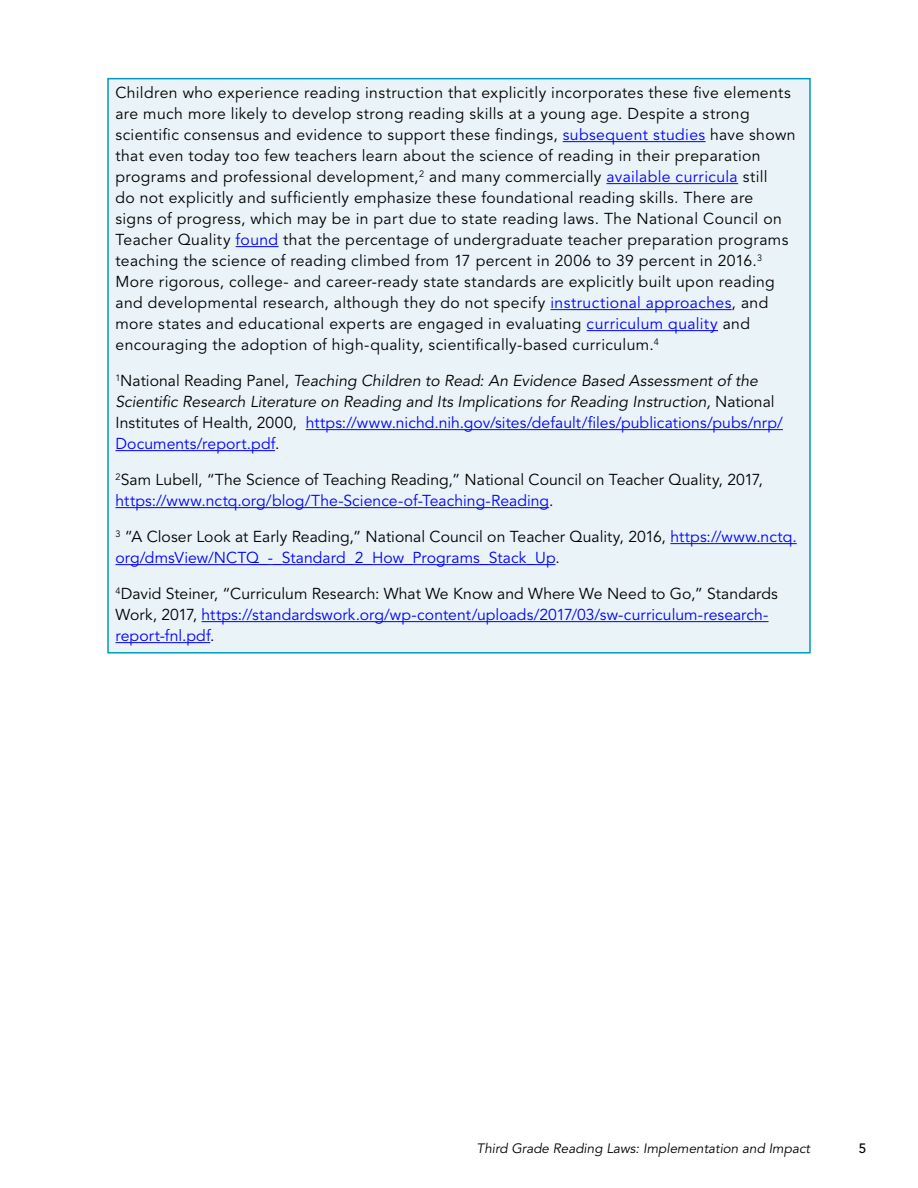
<style>
.page{position:relative;width:918px;height:1188px;background:#fff}
.page>*{position:absolute;margin:0;border:0;box-sizing:border-box;transform-origin:0 0}
.t1{font:15.75px/21px "Avenir LT Std";letter-spacing:.02em;color:#000}
.t2{font:15.75px/21px "Avenir LT Std";letter-spacing:.005em;color:#00f}
.t3{font:italic 15.75px/21px "Avenir LT Std";color:#000}
.t4{font:15.75px/21px "Avenir LT Std";color:#000}
.t5{font:italic 13.5px "Avenir LT Std";color:#000}
.t6{font:500 13.5px "Avenir LT Std";color:#000}
.s1{color:#00f}
.s2{font-style:normal}
.s3{font-style:normal;color:#00f}
.s4{color:#000}
</style>
<div class="page">
<div style="left:108px;top:79px;width:702px;height:574px;background:#eaf4f8"></div>
<hr style="left:563px;top:141px;width:143px;height:1px;background:#00f">
<hr style="left:606px;top:183px;width:132px;height:1px;background:#00f">
<hr style="left:236px;top:246px;width:43px;height:1px;background:#00f">
<hr style="left:551px;top:309px;width:181px;height:1px;background:#00f">
<hr style="left:587px;top:330px;width:131px;height:1px;background:#00f">
<hr style="left:306px;top:429px;width:477px;height:1px;background:#00f">
<hr style="left:116px;top:450px;width:159px;height:1px;background:#00f">
<hr style="left:116px;top:507px;width:433px;height:1px;background:#00f">
<hr style="left:670px;top:543px;width:127px;height:1px;background:#00f">
<hr style="left:116px;top:564px;width:439px;height:1px;background:#00f">
<hr style="left:202px;top:621px;width:567px;height:1px;background:#00f">
<hr style="left:116px;top:642px;width:94px;height:1px;background:#00f">
<p class="t1" style="left:115px;top:83px;width:682px">Children who experience reading instruction that explicitly incorporates these five elements are much more likely to develop strong reading skills at a young age. Despite a strong scientific consensus and evidence to support these findings, <span class="s1">subsequent studies</span> have shown that even today too few teachers learn about the science of reading in their preparation programs and professional development,<sup>2</sup> and many commercially <span class="s1">available curricula</span> still<br>do not explicitly and sufficiently emphasize these foundational reading skills. There are<br>signs of progress, which may be in part due to state reading laws. The National Council on Teacher Quality <span class="s1">found</span> that the percentage of undergraduate teacher preparation programs teaching the science of reading climbed from 17 percent in 2006 to 39 percent in 2016.<sup>3<br></sup>More rigorous, college- and career-ready state standards are explicitly built upon reading and developmental research, although they do not specify <span class="s1">instructional approaches</span>, and more states and educational experts are engaged in evaluating <span class="s1">curriculum quality</span> and encouraging the adoption of high-quality, scientifically-based curriculum.<sup>4</sup></p>
<p class="t3" style="left:115px;top:371px;width:669px"><sup>1</sup><span class="s2">National Reading Panel,</span> Teaching Children to Read: An Evidence Based Assessment of the Scientific Research Literature on Reading and Its Implications for Reading Instruction, <span class="s2">National Institutes of Health, 2000,</span> <span class="s3">https://www.nichd.nih.gov/sites/default/files/publications/pubs/nrp/ Documents/report.pdf</span><span class="s2">.</span></p>
<p class="t4" style="left:116px;top:470px;width:649px"><sup>2</sup>Sam Lubell, “The Science of Teaching Reading,” National Council on Teacher Quality, 2017, <span class="s1">https://www.nctq.org/blog/The-Science-of-Teaching-Reading</span>.</p>
<p class="t2" style="left:116px;top:527px;width:683px"><sup>3</sup> <span class="s4">”A Closer Look at Early Reading,” National Council on Teacher Quality, 2016,</span> https://www.nctq. org/dmsView/NCTQ_-_Standard_2_How_Programs_Stack_Up<span class="s4">.</span></p>
<p class="t2" style="left:116px;top:584px;width:664px"><sup>4</sup><span class="s4">David Steiner, “Curriculum Research: What We Know and Where We Need to Go,” Standards<br>Work, 2017,</span> https://standardswork.org/wp-content/uploads/2017/03/sw-curriculum-research&shy;report-fnl.pdf<span class="s4">.</span></p>
<p class="t5" style="left:477px;top:1141px;width:335px">Third Grade Reading Laws: Implementation and Impact</p>
<p class="t6" style="left:859px;top:1141px;width:9px">5</p>
</div>
